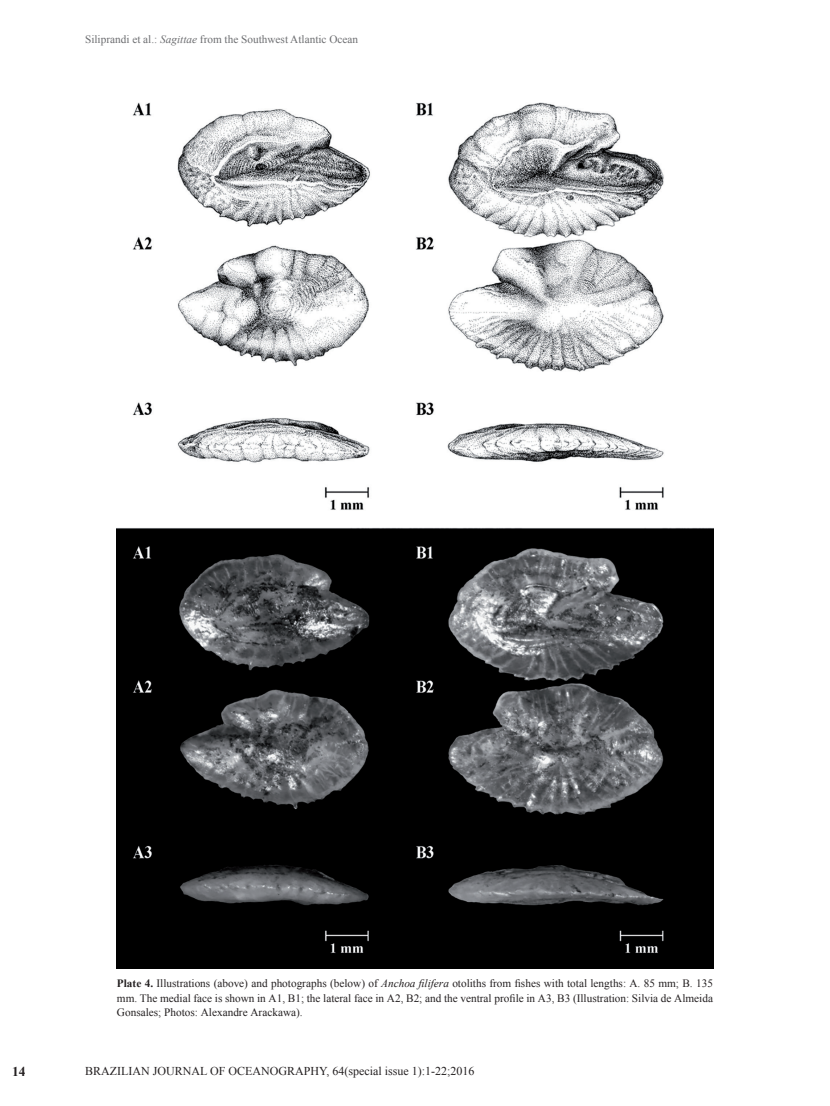
<style>
.page{position:relative;width:830px;height:1106px;background:#fff}
.page>*{position:absolute;margin:0;border:0;box-sizing:border-box;transform-origin:0 0}
.t1{font:700 13.5px "Times New Roman";color:#231f20}
.t2{font:12px "Times New Roman";color:#231f20}
.Legenda{font:11.25px/14.2px "Times New Roman";color:#231f20;text-align:justify}
.t3{font:11.25px "Times New Roman";color:#6c6d70}
.s1{font-style:italic}
.s2{font-weight:700}
</style>
<div class="page">
<img style="left:117px;top:102px;width:595px;height:866px">
<p class="t3" style="left:85px;top:31px;width:274px">Siliprandi et al.: <span class="s1">Sagittae</span> from the Southwest Atlantic Ocean</p>
<p class="t1" style="left:12px;top:1062px;width:15px">14</p>
<p class="Legenda" style="left:117px;top:976px;width:597px"><span class="s2">Plate 4.</span> Illustrations (above) and photographs (below) of <span class="s1">Anchoa filifera</span> otoliths from fishes with total lengths: A. 85 mm; B. 135 mm. The medial face is shown in A1, B1; the lateral face in A2, B2; and the ventral profile in A3, B3 (Illustration: Silvia de Almeida Gonsales; Photos: Alexandre Arackawa).</p>
<p class="t2" style="left:85px;top:1063px;width:390px">BRAZILIAN JOURNAL OF OCEANOGRAPHY, 64(special issue 1):1-22;2016</p>
</div>
